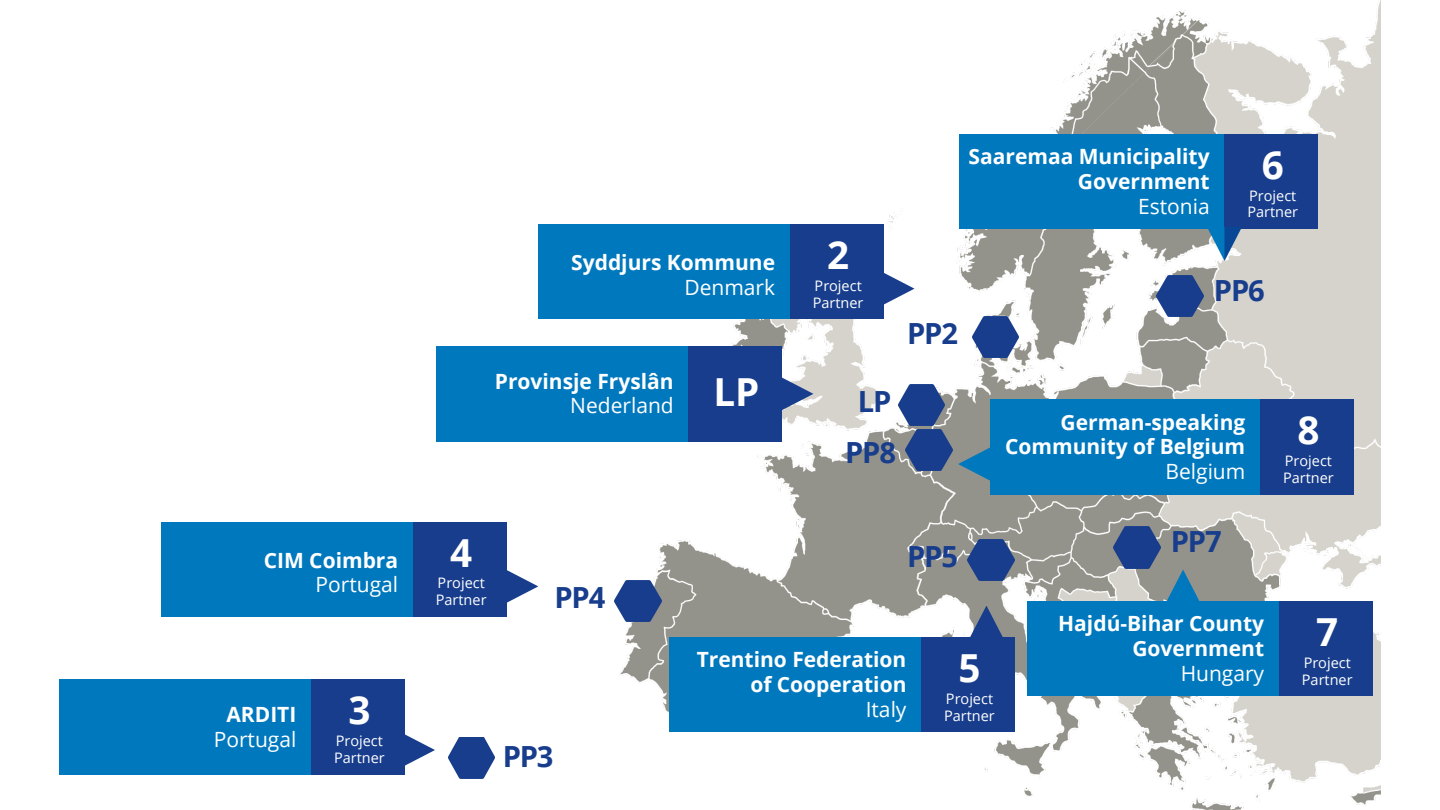
<style>
.page{position:relative;width:1440px;height:810px;background:#fff}
.page>*{position:absolute;margin:0;border:0;box-sizing:border-box;transform-origin:0 0}
.t1{font:700 38.6px "Open Sans";color:#fff}
.t2{font:700 29.1px "Open Sans";letter-spacing:-.04em;color:#173d8c}
.t3{font:700 21px/24.8px "Open Sans";color:#fff;text-align:right}
.t4{font:21px "Open Sans";color:#fff}
.t5{font:14.5px/16.9px "Open Sans";color:#fff}
.s1{font-weight:400}
</style>
<div class="page">
<img style="left:620px;top:0;width:761px;height:810px">
<img style="left:448px;top:737px;width:47px;height:41px">
<img style="left:1157px;top:276px;width:46px;height:41px">
<img style="left:1114px;top:527px;width:46px;height:41px">
<img style="left:906px;top:429px;width:46px;height:42px">
<img style="left:615px;top:581px;width:46px;height:41px">
<img style="left:968px;top:540px;width:46px;height:41px">
<img style="left:898px;top:385px;width:47px;height:41px">
<img style="left:972px;top:317px;width:47px;height:41px">
<img style="left:161px;top:522px;width:345px;height:95px">
<svg style="left:506px;top:570px;width:32px;height:33px"></svg>
<img style="left:538px;top:224px;width:345px;height:95px">
<svg style="left:882px;top:272px;width:32px;height:33px"></svg>
<img style="left:436px;top:347px;width:345px;height:94px">
<svg style="left:781px;top:377px;width:32px;height:34px"></svg>
<img style="left:670px;top:637px;width:344px;height:95px">
<svg style="left:970px;top:606px;width:33px;height:32px"></svg>
<img style="left:1027px;top:601px;width:345px;height:95px">
<svg style="left:1166px;top:570px;width:34px;height:32px"></svg>
<img style="left:990px;top:400px;width:363px;height:94px">
<svg style="left:958px;top:447px;width:33px;height:34px"></svg>
<img style="left:960px;top:134px;width:358px;height:95px">
<img style="left:1208px;top:227px;width:33px;height:33px">
<img style="left:60px;top:680px;width:344px;height:94px">
<svg style="left:402px;top:733px;width:33px;height:34px"></svg>
<p class="t3" style="left:264px;top:547px;width:136px">CIM Coimbra</p>
<p class="t4" style="left:316px;top:570px;width:84px">Portugal</p>
<p class="t3" style="left:226px;top:701px;width:71px">ARDITI</p>
<p class="t4" style="left:214px;top:724px;width:84px">Portugal</p>
<h1 class="t1" style="left:348px;top:683px;width:24px">3</h1>
<p class="t5" style="left:334px;top:732px;width:52px">Project<br>Partner</p>
<p class="t3" style="left:571px;top:249px;width:205px">Syddjurs Kommune</p>
<p class="t4" style="left:684px;top:272px;width:92px">Denmark</p>
<p class="t3" style="left:570px;top:368px;width:191px;text-align:left;text-indent:-75px">Provinsje Fryslân<br><span class="s1">Nederland</span> <sup>LP</sup></p>
<h1 class="t1" style="left:827px;top:228px;width:24px">2</h1>
<p class="t5" style="left:813px;top:277px;width:52px">Project<br>Partner</p>
<p class="t3" style="left:969px;top:143px;width:243px">Saaremaa Municipality<br>Government</p>
<p class="t4" style="left:1138px;top:191px;width:73px">Estonia</p>
<h1 class="t1" style="left:1262px;top:138px;width:24px">6</h1>
<p class="t5" style="left:1247px;top:186px;width:52px">Project<br>Partner</p>
<h2 class="t2" style="left:907px;top:313px;width:52px">PP2</h2>
<h2 class="t2" style="left:1214px;top:270px;width:52px">PP6</h2>
<h2 class="t2" style="left:858px;top:381px;width:35px">LP</h2>
<h2 class="t2" style="left:845px;top:432px;width:52px">PP8</h2>
<p class="t3" style="left:1005px;top:409px;width:242px">German-speaking<br>Community of Belgium</p>
<p class="t4" style="left:1166px;top:457px;width:81px">Belgium</p>
<h1 class="t1" style="left:1297px;top:403px;width:24px">8</h1>
<p class="t5" style="left:1283px;top:452px;width:52px">Project<br>Partner</p>
<h1 class="t1" style="left:450px;top:525px;width:24px">4</h1>
<p class="t5" style="left:436px;top:574px;width:52px">Project<br>Partner</p>
<h2 class="t2" style="left:554px;top:577px;width:52px">PP4</h2>
<h2 class="t2" style="left:503px;top:736px;width:52px">PP3</h2>
<h2 class="t2" style="left:907px;top:536px;width:52px">PP5</h2>
<p class="t3" style="left:697px;top:647px;width:211px">Trentino Federation of Cooperation</p>
<p class="t4" style="left:866px;top:694px;width:42px">Italy</p>
<h1 class="t1" style="left:959px;top:641px;width:24px">5</h1>
<p class="t5" style="left:944px;top:690px;width:52px">Project<br>Partner</p>
<h2 class="t2" style="left:1171px;top:521px;width:52px">PP7</h2>
<p class="t3" style="left:1058px;top:611px;width:207px">Hajdú-Bihar County<br>Government</p>
<p class="t4" style="left:1181px;top:658px;width:85px">Hungary</p>
<h1 class="t1" style="left:1316px;top:605px;width:24px">7</h1>
<p class="t5" style="left:1302px;top:654px;width:52px">Project<br>Partner</p>
</div>
